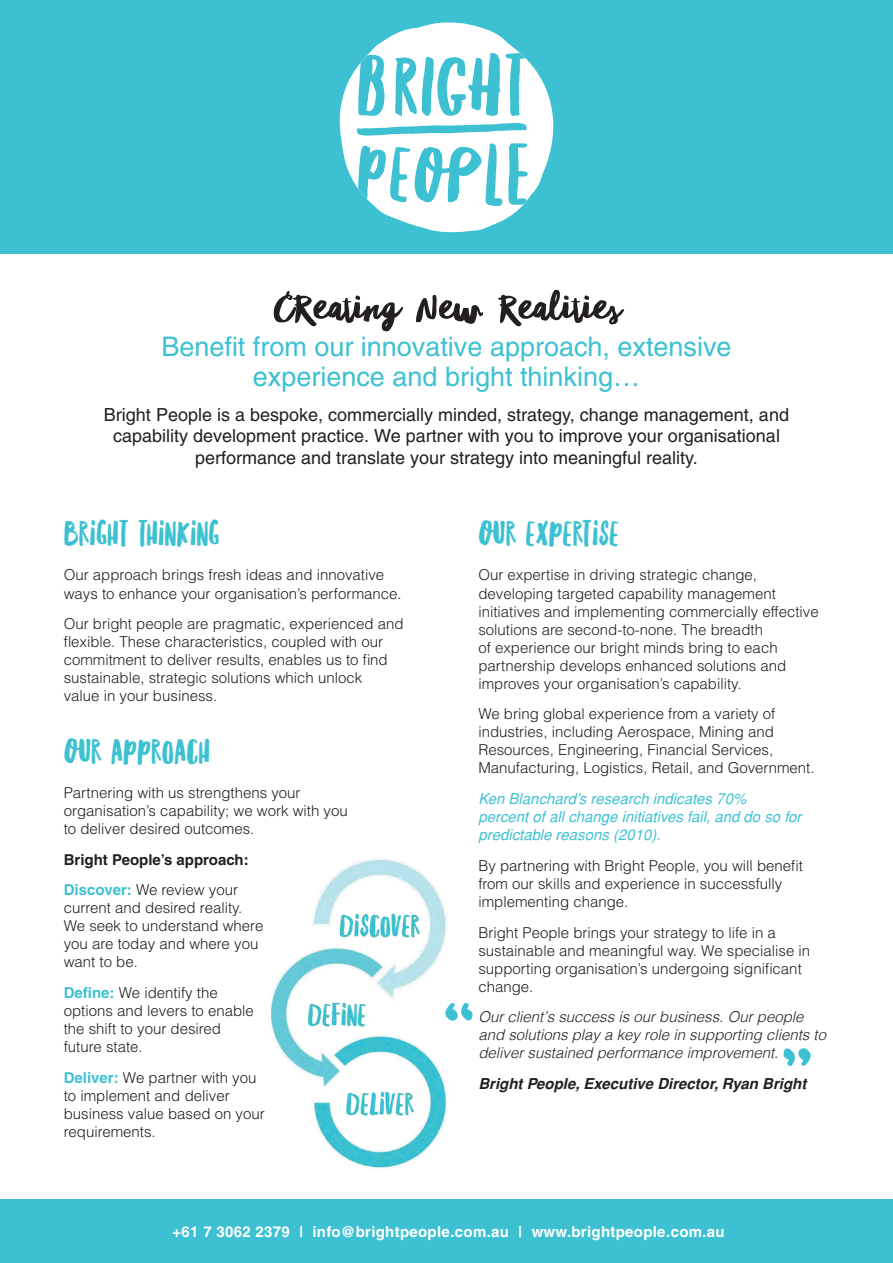
<style>
.page{position:relative;width:893px;height:1263px;background:#fff}
.page>*{position:absolute;margin:0;border:0;box-sizing:border-box;transform-origin:0 0}
.t1{font:42px "Northern Soul Script";letter-spacing:.02em;color:#231f20;scale:1.2 1}
.t2{font:36px "Northern Soul Caps";color:#3dc1d2}
.t3{font:27px/30px "Helvetica";color:#3dc1d2;text-align:center}
.t4{font:18px/21.6px "Helvetica";color:#231f20;text-align:center}
.t5{font:300 15px/18px "Helvetica";color:#231f20}
.t6{font:italic 300 15px/18px "Helvetica";color:#231f20}
.t7{font:italic 15px/18px "Helvetica";color:#3dc1d2}
.t8{font:700 15px "Helvetica";letter-spacing:.02em;color:#fff}
.t9{font:700 15px/30.8px "Helvetica";color:#231f20}
.t10{font:italic 700 15px "Helvetica";color:#231f20}
.s1{color:#3dc1d2}
.s2{font-weight:300}
.s3{font-weight:700;color:#3dc1d2}
</style>
<div class="page">
<img style="left:269px;top:859px;width:179px;height:310px">
<div style="left:0;top:0;width:893px;height:253px;background:#3dc1d2"></div>
<div style="left:0;top:1199px;width:893px;height:64px;background:#3dc1d2"></div>
<svg style="left:339px;top:22px;width:215px;height:211px;fill:#fff"></svg>
<svg style="left:357px;top:123px;width:170px;height:13px"></svg>
<svg style="left:358px;top:55px;width:27px;height:61px"></svg>
<svg style="left:395px;top:53px;width:131px;height:63px"></svg>
<svg style="left:508px;top:143px;width:20px;height:62px"></svg>
<svg style="left:358px;top:143px;width:144px;height:63px"></svg>
<svg style="left:445px;top:1003px;width:28px;height:18px"></svg>
<svg style="left:783px;top:1048px;width:28px;height:18px"></svg>
<h1 class="t1" style="left:273px;top:281px;width:290px">CReating New Realities</h1>
<h3 class="t3" style="left:161px;top:332px;width:572px">Benefit from our innovative approach, extensive experience and bright thinking…</h3>
<p class="t4" style="left:104px;top:404px;width:686px">Bright People is a bespoke, commercially minded, strategy, change management, and capability development practice. We partner with you to improve your organisational performance and translate your strategy into meaningful reality.</p>
<h2 class="t2" style="left:64px;top:513px;width:157px">BRIGHT THINKING</h2>
<p class="t5" style="left:64px;top:566px;width:339px">Our approach brings fresh ideas and innovative ways to enhance your organisation’s performance.</p>
<p class="t5" style="left:64px;top:614px;width:341px">Our bright people are pragmatic, experienced and flexible. These characteristics, coupled with our commitment to deliver results, enables us to find sustainable, strategic solutions which unlock<br>value in your business.</p>
<h2 class="t2" style="left:64px;top:730px;width:148px">OUR APPROACH</h2>
<p class="t5" style="left:64px;top:783px;width:285px">Partnering with us strengthens your organisation’s capability; we work with you to deliver desired outcomes.</p>
<p class="t9" style="left:64px;top:844px;width:186px">Bright People’s approach:<br><span class="s1">Discover:</span> <span class="s2">We review your</span></p>
<p class="t5" style="left:64px;top:898px;width:201px">current and desired reality.<br>We seek to understand where you are today and where you want to be.</p>
<p class="t5" style="left:64px;top:983px;width:192px"><span class="s3">Define:</span> We identify the options and levers to enable the shift to your desired future state.</p>
<p class="t5" style="left:64px;top:1068px;width:202px"><span class="s3">Deliver:</span> We partner with you to implement and deliver business value based on your requirements.</p>
<h2 class="t2" style="left:478px;top:513px;width:143px">OUR EXPERTISE</h2>
<p class="t5" style="left:478px;top:566px;width:342px">Our expertise in driving strategic change, developing targeted capability management initiatives and implementing commercially effective solutions are second-to-none. The breadth<br>of experience our bright minds bring to each partnership develops enhanced solutions and improves your organisation’s capability.</p>
<p class="t5" style="left:478px;top:704px;width:338px">We bring global experience from a variety of industries, including Aerospace, Mining and Resources, Engineering, Financial Services, Manufacturing, Logistics, Retail, and Government.</p>
<p class="t7" style="left:478px;top:789px;width:325px">Ken Blanchard’s research indicates 70%<br>percent of all change initiatives fail, and do so for predictable reasons (2010).</p>
<p class="t5" style="left:478px;top:856px;width:326px">By partnering with Bright People, you will benefit from our skills and experience in successfully implementing change.</p>
<p class="t5" style="left:478px;top:923px;width:333px">Bright People brings your strategy to life in a sustainable and meaningful way. We specialise in supporting organisation’s undergoing significant change.</p>
<p class="t6" style="left:478px;top:1007px;width:349px">Our client’s success is our business. Our people and solutions play a key role in supporting clients to deliver sustained performance improvement.</p>
<p class="t10" style="left:478px;top:1075px;width:329px">Bright People, Executive Director, Ryan Bright</p>
<p class="t8" style="left:173px;top:1222px;width:554px">+61 7 3062 2379 | info@brightpeople.com.au | www.brightpeople.com.au</p>
</div>
